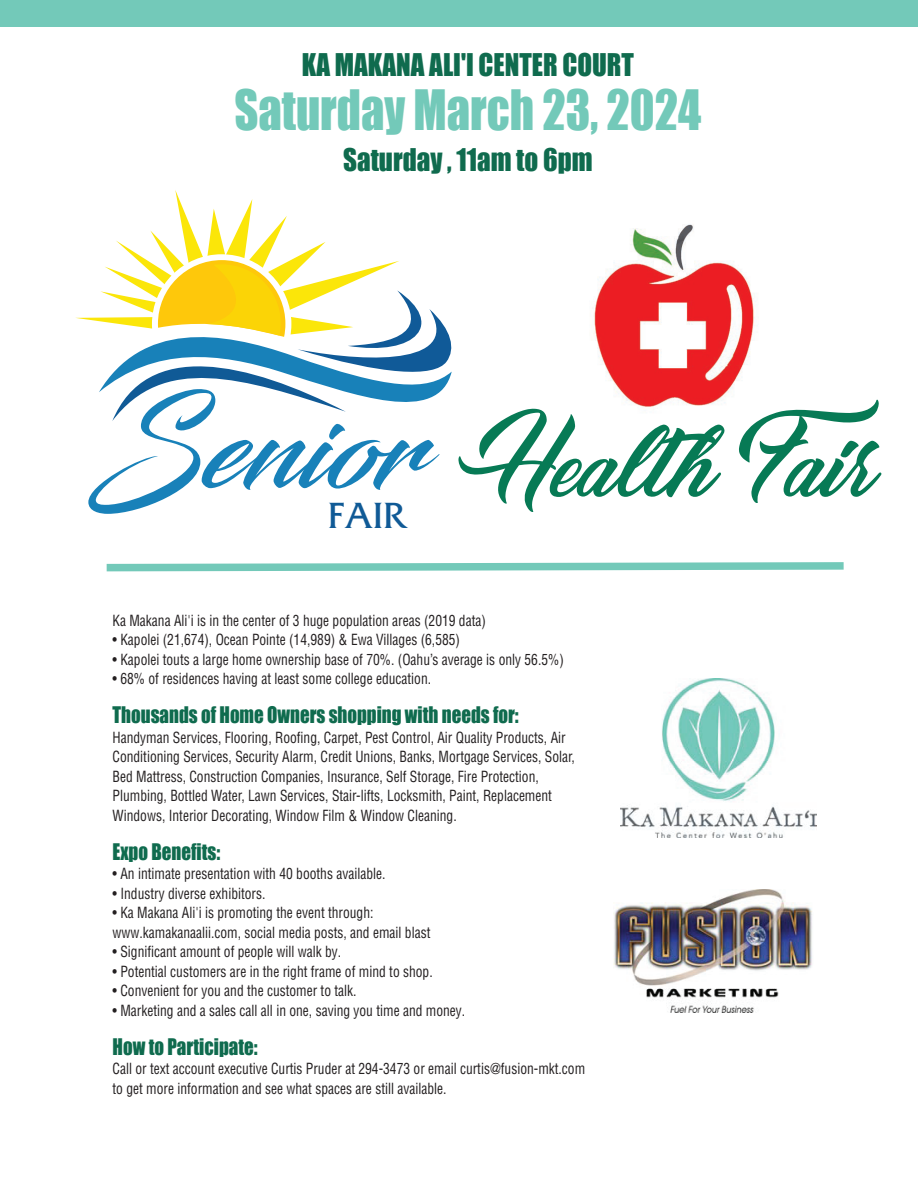
<style>
.page{position:relative;width:918px;height:1188px;background:#fff}
.page>*{position:absolute;margin:0;border:0;box-sizing:border-box;transform-origin:0 0}
.t1{font:51.15px "Impact";color:#73c9b9;scale:.91 1}
.t2{font:38.25px "Friz Quadrata";color:#105a96}
.t3{font:28.65px "Impact";color:#0f6b4e;scale:.94 1}
.t4{font:21px "Impact";color:#0f6b4e;scale:.9 1}
.t5{font:condensed 15px/19.5px "Helvetica";color:#231f20;scale:.9 1}
</style>
<div class="page">
<img style="left:614px;top:889px;width:198px;height:124px">
<img style="left:620px;top:679px;width:197px;height:159px">
<div style="left:0;top:0;width:918px;height:27px;background:#73c9b9"></div>
<img style="left:631px;top:224px;width:127px;height:179px">
<svg style="left:739px;top:400px;width:142px;height:103px"></svg>
<svg style="left:75px;top:190px;width:251px;height:130px"></svg>
<svg style="left:88px;top:248px;width:637px;height:266px"></svg>
<svg style="left:106px;top:562px;width:738px;height:10px"></svg>
<h3 class="t3" style="left:302px;top:43px;width:355px">KA MAKANA ALI'I CENTER COURT</h3>
<h1 class="t1" style="left:234px;top:71px;width:515px">Saturday March 23, 2024</h1>
<h3 class="t3" style="left:343px;top:137px;width:267px">Saturday , 11am to 6pm</h3>
<h2 class="t2" style="left:328px;top:494px;width:78px">FAIR</h2>
<p class="t5" style="left:113px;top:610px;width:416px">Ka Makana Ali'i is in the center of 3 huge population areas (2019 data)</p>
<p class="t5" style="left:113px;top:630px;width:388px">• Kapolei (21,674), Ocean Pointe (14,989) &amp; Ewa Villages (6,585)</p>
<p class="t5" style="left:113px;top:649px;width:503px">• Kapolei touts a large home ownership base of 70%. (Oahu’s average is only 56.5%)</p>
<p class="t5" style="left:113px;top:669px;width:356px">• 68% of residences having at least some college education.</p>
<h3 class="t4" style="left:113px;top:699px;width:453px">Thousands of Home Owners shopping with needs for:</h3>
<p class="t5" style="left:113px;top:727px;width:515px">Handyman Services, Flooring, Roofing, Carpet, Pest Control, Air Quality Products, Air Conditioning Services, Security Alarm, Credit Unions, Banks, Mortgage Services, Solar, Bed Mattress, Construction Companies, Insurance, Self Storage, Fire Protection, Plumbing, Bottled Water, Lawn Services, Stair-lifts, Locksmith, Paint, Replacement Windows, Interior Decorating, Window Film &amp; Window Cleaning.</p>
<h3 class="t4" style="left:113px;top:835px;width:121px">Expo Benefits:</h3>
<p class="t5" style="left:113px;top:864px;width:305px">• An intimate presentation with 40 booths available.</p>
<p class="t5" style="left:113px;top:883px;width:171px">• Industry diverse exhibitors.</p>
<p class="t5" style="left:113px;top:903px;width:355px">• Ka Makana Ali'i is promoting the event through: www.kamakanaalii.com, social media posts, and email blast</p>
<p class="t5" style="left:113px;top:942px;width:256px">• Significant amount of people will walk by.</p>
<p class="t5" style="left:113px;top:961px;width:357px">• Potential customers are in the right frame of mind to shop.</p>
<p class="t5" style="left:113px;top:981px;width:273px">• Convenient for you and the customer to talk.</p>
<p class="t5" style="left:113px;top:1000px;width:393px">• Marketing and a sales call all in one, saving you time and money.</p>
<h3 class="t4" style="left:113px;top:1030px;width:163px">How to Participate:</h3>
<p class="t5" style="left:113px;top:1059px;width:527px">Call or text account executive Curtis Pruder at 294-3473 or email curtis@fusion-mkt.com to get more information and see what spaces are still available.</p>
</div>
